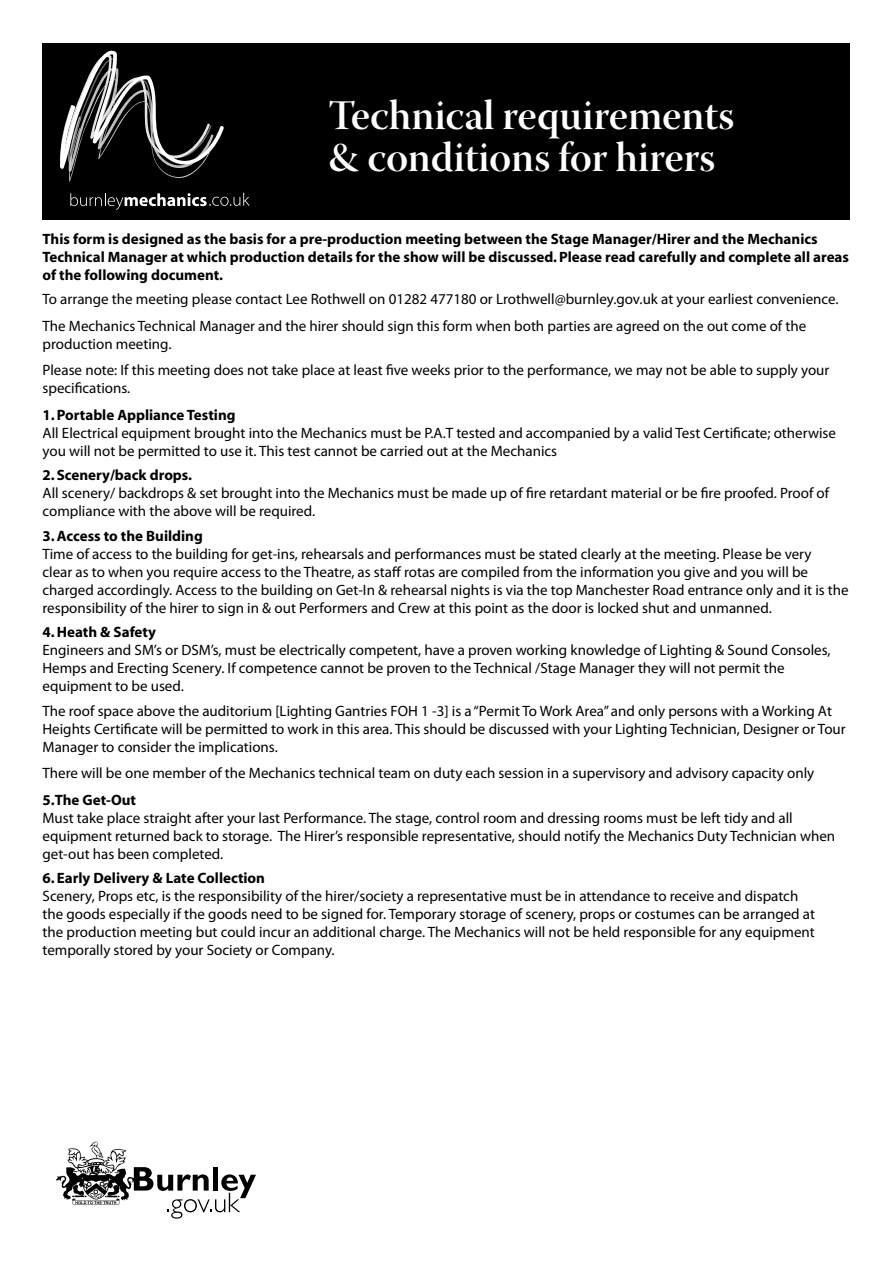
<style>
.page{position:relative;width:893px;height:1263px;background:#fff}
.page>*{position:absolute;margin:0;border:0;box-sizing:border-box;transform-origin:0 0}
.t1{font:42px/42px "Warnock Pro Semibold Disp";color:#fff}
.t2{font:15px/18px "Myriad Pro";color:#000}
.t3{font:700 15px/18px "Myriad";color:#000}
</style>
<div class="page">
<div style="left:43px;top:43px;width:807px;height:177px;background:#000"></div>
<svg style="left:60px;top:50px;width:190px;height:160px"></svg>
<svg style="left:56px;top:1142px;width:200px;height:76px"></svg>
<h1 class="t1" style="left:328px;top:93px;width:407px">Technical requirements &amp; conditions for hirers</h1>
<p class="t3" style="left:43px;top:231px;width:808px">This form is designed as the basis for a pre-production meeting between the Stage Manager/Hirer and the Mechanics<br>Technical Manager at which production details for the show will be discussed. Please read carefully and complete all areas of the following document.</p>
<p class="t2" style="left:43px;top:286px;width:798px;line-height:26.5px">To arrange the meeting please contact Lee Rothwell on 01282 477180 or Lrothwell@burnley.gov.uk at your earliest convenience.<br>The Mechanics Technical Manager and the hirer should sign this form when both parties are agreed on the out come of the</p>
<p class="t2" style="left:43px;top:331px;width:788px;line-height:26.5px">production meeting.<br>Please note: If this meeting does not take place at least five weeks prior to the performance, we may not be able to supply your</p>
<p class="t2" style="left:43px;top:380px;width:89px">specifications.</p>
<p class="t3" style="left:43px;top:406px;width:195px">1. Portable Appliance Testing</p>
<p class="t2" style="left:43px;top:424px;width:795px">All Electrical equipment brought into the Mechanics must be P.A.T tested and accompanied by a valid Test Certificate; otherwise you will not be permitted to use it. This test cannot be carried out at the Mechanics</p>
<p class="t3" style="left:43px;top:467px;width:151px">2. Scenery/back drops.</p>
<p class="t2" style="left:43px;top:485px;width:788px">All scenery/ backdrops &amp; set brought into the Mechanics must be made up of fire retardant material or be fire proofed. Proof of compliance with the above will be required.</p>
<p class="t3" style="left:43px;top:527px;width:162px">3. Access to the Building</p>
<p class="t2" style="left:43px;top:545px;width:808px">Time of access to the building for get-ins, rehearsals and performances must be stated clearly at the meeting. Please be very<br>clear as to when you require access to the Theatre, as staff rotas are compiled from the information you give and you will be charged accordingly. Access to the building on Get-In &amp; rehearsal nights is via the top Manchester Road entrance only and it is the responsibility of the hirer to sign in &amp; out Performers and Crew at this point as the door is locked shut and unmanned.</p>
<p class="t3" style="left:43px;top:624px;width:115px">4. Heath &amp; Safety</p>
<p class="t2" style="left:43px;top:641px;width:790px">Engineers and SM’s or DSM’s, must be electrically competent, have a proven working knowledge of Lighting &amp; Sound Consoles,<br>Hemps and Erecting Scenery. If competence cannot be proven to the Technical /Stage Manager they will not permit the equipment to be used.</p>
<p class="t2" style="left:43px;top:702px;width:805px">The roof space above the auditorium [Lighting Gantries FOH 1 -3] is a “Permit To Work Area” and only persons with a Working At<br>Heights Certificate will be permitted to work in this area. This should be discussed with your Lighting Technician, Designer or Tour<br>Manager to consider the implications.</p>
<p class="t2" style="left:43px;top:764px;width:773px">There will be one member of the Mechanics technical team on duty each session in a supervisory and advisory capacity only</p>
<p class="t3" style="left:43px;top:791px;width:95px">5.The Get-Out</p>
<p class="t2" style="left:43px;top:809px;width:794px">Must take place straight after your last Performance. The stage, control room and dressing rooms must be left tidy and all equipment returned back to storage. The Hirer’s responsible representative, should notify the Mechanics Duty Technician when get-out has been completed.</p>
<p class="t3" style="left:43px;top:869px;width:224px">6. Early Delivery &amp; Late Collection</p>
<p class="t2" style="left:43px;top:887px;width:774px">Scenery, Props etc, is the responsibility of the hirer/society a representative must be in attendance to receive and dispatch the goods especially if the goods need to be signed for. Temporary storage of scenery, props or costumes can be arranged at the production meeting but could incur an additional charge. The Mechanics will not be held responsible for any equipment temporally stored by your Society or Company.</p>
</div>
